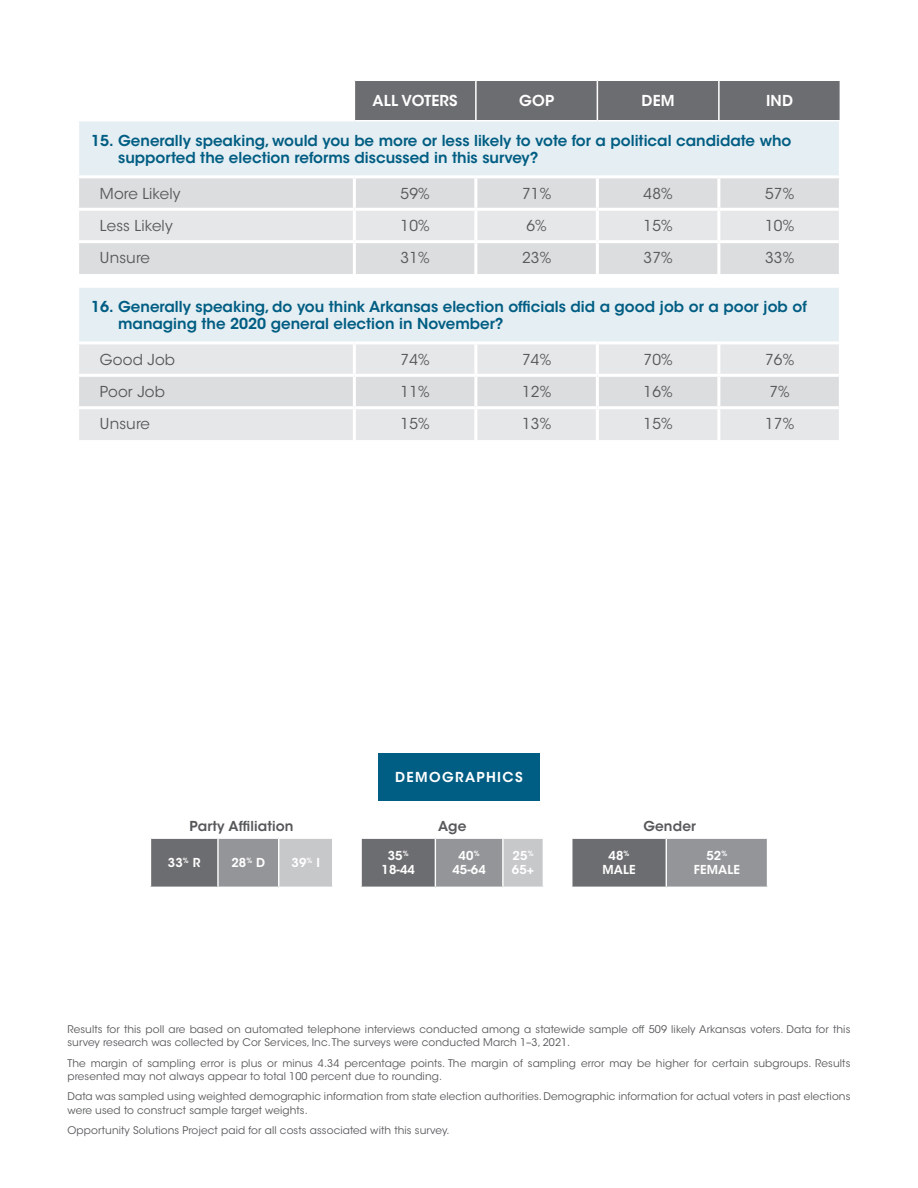
<style>
.page{position:relative;width:918px;height:1188px;background:#fff}
.page>*{position:absolute;margin:0;border:0;box-sizing:border-box;transform-origin:0 0}
.t1{font:600 15px/17.2px "ITC Avant Garde Std";color:#005d83}
.Table_text{font:15px "ITC Avant Garde Std";letter-spacing:.01em;color:#57585a}
.table_text_indented{font:15px "ITC Avant Garde Std";letter-spacing:.01em;color:#57585a}
.header_text{font:600 15px "ITC Avant Garde Std";letter-spacing:.01em;color:#fff}
.table_text_indented-2{font:600 13.65px "ITC Avant Garde Std";letter-spacing:.01em;color:#57585a}
.Question_headline{font:600 13.65px "ITC Avant Garde Std";letter-spacing:.1em;color:#fff}
.table_text_indented-3{font:600 12.3px/14.1px "ITC Avant Garde Std";letter-spacing:.01em;color:#fff;text-align:center}
.Body_Text{font:10.5px/13.5px "ITC Avant Garde Std";letter-spacing:.01em;color:#57585a}
</style>
<div class="page">
<div style="left:355px;top:81px;width:485px;height:39px;background:#6c6d70"></div>
<div style="left:79px;top:122px;width:760px;height:53px;background:#e5eef2"></div>
<div style="left:79px;top:178px;width:760px;height:30px;background:#dcdddf"></div>
<svg style="left:79px;top:211px;width:760px;height:229px;background:#e2e6e8"></svg>
<svg style="left:79px;top:274px;width:760px;height:14px"></svg>
<hr style="left:353px;top:178px;width:3px;height:30px;background:#fff">
<hr style="left:474px;top:178px;width:3px;height:30px;background:#fff">
<hr style="left:596px;top:178px;width:3px;height:30px;background:#fff">
<hr style="left:717px;top:178px;width:3px;height:30px;background:#fff">
<hr style="left:353px;top:211px;width:3px;height:29px;background:#fff">
<hr style="left:474px;top:211px;width:3px;height:29px;background:#fff">
<hr style="left:596px;top:211px;width:3px;height:29px;background:#fff">
<hr style="left:717px;top:211px;width:3px;height:29px;background:#fff">
<hr style="left:353px;top:243px;width:3px;height:31px;background:#fff">
<hr style="left:474px;top:243px;width:3px;height:31px;background:#fff">
<hr style="left:596px;top:243px;width:3px;height:31px;background:#fff">
<hr style="left:717px;top:243px;width:3px;height:31px;background:#fff">
<hr style="left:717px;top:274px;width:3px;height:14px;background:#fff">
<hr style="left:76px;top:341px;width:278px;height:3px;background:#fff">
<hr style="left:354px;top:341px;width:122px;height:3px;background:#fff">
<hr style="left:353px;top:344px;width:3px;height:30px;background:#fff">
<hr style="left:476px;top:341px;width:121px;height:3px;background:#fff">
<hr style="left:474px;top:344px;width:3px;height:30px;background:#fff">
<hr style="left:597px;top:341px;width:122px;height:3px;background:#fff">
<hr style="left:596px;top:344px;width:3px;height:30px;background:#fff">
<hr style="left:719px;top:341px;width:123px;height:3px;background:#fff">
<hr style="left:717px;top:344px;width:3px;height:30px;background:#fff">
<hr style="left:353px;top:377px;width:3px;height:29px;background:#fff">
<hr style="left:474px;top:377px;width:3px;height:29px;background:#fff">
<hr style="left:596px;top:377px;width:3px;height:29px;background:#fff">
<hr style="left:717px;top:377px;width:3px;height:29px;background:#fff">
<hr style="left:353px;top:409px;width:3px;height:31px;background:#fff">
<hr style="left:474px;top:409px;width:3px;height:31px;background:#fff">
<hr style="left:596px;top:409px;width:3px;height:31px;background:#fff">
<hr style="left:717px;top:409px;width:3px;height:31px;background:#fff">
<hr style="left:475px;top:81px;width:2px;height:39px;background:#fff">
<hr style="left:597px;top:81px;width:1px;height:39px;background:#fff">
<hr style="left:718px;top:81px;width:2px;height:39px;background:#fff">
<hr style="left:76px;top:374px;width:278px;height:3px;background:#fff">
<hr style="left:354px;top:374px;width:122px;height:3px;background:#fff">
<hr style="left:476px;top:374px;width:121px;height:3px;background:#fff">
<hr style="left:597px;top:374px;width:122px;height:3px;background:#fff">
<hr style="left:719px;top:374px;width:120px;height:3px;background:#fff">
<hr style="left:76px;top:240px;width:278px;height:3px;background:#fff">
<hr style="left:354px;top:240px;width:122px;height:3px;background:#fff">
<hr style="left:476px;top:240px;width:121px;height:3px;background:#fff">
<hr style="left:597px;top:240px;width:122px;height:3px;background:#fff">
<hr style="left:719px;top:240px;width:120px;height:3px;background:#fff">
<hr style="left:76px;top:406px;width:278px;height:3px;background:#fff">
<hr style="left:354px;top:406px;width:122px;height:3px;background:#fff">
<hr style="left:476px;top:406px;width:121px;height:3px;background:#fff">
<hr style="left:597px;top:406px;width:122px;height:3px;background:#fff">
<hr style="left:719px;top:406px;width:120px;height:3px;background:#fff">
<div style="left:150px;top:838px;width:68px;height:49px;background:#6c6d70"></div>
<div style="left:218px;top:838px;width:61px;height:49px;background:#939598"></div>
<div style="left:279px;top:838px;width:54px;height:49px;background:#c7c8ca"></div>
<hr style="left:279px;top:837px;width:54px;height:2px;background:#fff">
<hr style="left:332px;top:839px;width:1px;height:48px;background:#fff">
<hr style="left:150px;top:837px;width:68px;height:2px;background:#fff">
<hr style="left:150px;top:839px;width:1px;height:48px;background:#fff">
<hr style="left:218px;top:837px;width:61px;height:2px;background:#fff">
<hr style="left:217px;top:839px;width:2px;height:48px;background:#fff">
<hr style="left:278px;top:839px;width:1px;height:48px;background:#fff">
<div style="left:361px;top:838px;width:74px;height:49px;background:#6c6d70"></div>
<div style="left:435px;top:838px;width:68px;height:49px;background:#939598"></div>
<div style="left:503px;top:838px;width:40px;height:49px;background:#c7c8ca"></div>
<hr style="left:503px;top:837px;width:41px;height:2px;background:#fff">
<hr style="left:360px;top:837px;width:75px;height:2px;background:#fff">
<hr style="left:360px;top:839px;width:2px;height:48px;background:#fff">
<hr style="left:435px;top:837px;width:68px;height:2px;background:#fff">
<hr style="left:435px;top:839px;width:1px;height:48px;background:#fff">
<hr style="left:502px;top:839px;width:2px;height:48px;background:#fff">
<div style="left:572px;top:838px;width:94px;height:49px;background:#6c6d70"></div>
<div style="left:666px;top:838px;width:102px;height:49px;background:#939598"></div>
<hr style="left:571px;top:837px;width:95px;height:2px;background:#fff">
<hr style="left:666px;top:837px;width:102px;height:2px;background:#fff">
<hr style="left:666px;top:839px;width:1px;height:48px;background:#fff">
<hr style="left:767px;top:839px;width:1px;height:48px;background:#fff">
<div style="left:378px;top:753px;width:162px;height:48px;background:#005d83"></div>
<p class="header_text" style="left:373px;top:91px;width:86px">ALL VOTERS</p>
<p class="header_text" style="left:519px;top:91px;width:36px">GOP</p>
<p class="header_text" style="left:642px;top:91px;width:35px">DEM</p>
<p class="header_text" style="left:766px;top:91px;width:28px">IND</p>
<p class="t1" style="left:118px;top:132px;width:675px;text-indent:-27px">15. Generally speaking, would you be more or less likely to vote for a political candidate who supported the election reforms discussed in this survey?</p>
<p class="table_text_indented" style="left:100px;top:184px;width:82px">More Likely</p>
<p class="Table_text" style="left:401px;top:184px;width:31px">59%</p>
<p class="Table_text" style="left:522px;top:184px;width:31px">71%</p>
<p class="Table_text" style="left:644px;top:184px;width:31px">48%</p>
<p class="Table_text" style="left:765px;top:184px;width:31px">57%</p>
<p class="table_text_indented" style="left:100px;top:216px;width:74px">Less Likely</p>
<p class="Table_text" style="left:401px;top:216px;width:31px">10%</p>
<p class="Table_text" style="left:526px;top:216px;width:22px">6%</p>
<p class="Table_text" style="left:644px;top:216px;width:31px">15%</p>
<p class="Table_text" style="left:765px;top:216px;width:31px">10%</p>
<p class="table_text_indented" style="left:100px;top:249px;width:51px">Unsure</p>
<p class="Table_text" style="left:401px;top:249px;width:31px">31%</p>
<p class="Table_text" style="left:522px;top:249px;width:31px">23%</p>
<p class="Table_text" style="left:644px;top:249px;width:31px">37%</p>
<p class="Table_text" style="left:765px;top:249px;width:31px">33%</p>
<p class="t1" style="left:118px;top:298px;width:690px;text-indent:-27px">16. Generally speaking, do you think Arkansas election officials did a good job or a poor job of managing the 2020 general election in November?</p>
<p class="table_text_indented" style="left:100px;top:350px;width:77px">Good Job</p>
<p class="Table_text" style="left:401px;top:350px;width:31px">74%</p>
<p class="Table_text" style="left:522px;top:350px;width:31px">74%</p>
<p class="Table_text" style="left:644px;top:350px;width:31px">70%</p>
<p class="Table_text" style="left:765px;top:350px;width:31px">76%</p>
<p class="table_text_indented" style="left:100px;top:383px;width:66px">Poor Job</p>
<p class="Table_text" style="left:401px;top:383px;width:31px">11%</p>
<p class="Table_text" style="left:522px;top:383px;width:31px">12%</p>
<p class="Table_text" style="left:644px;top:383px;width:31px">16%</p>
<p class="Table_text" style="left:769px;top:383px;width:22px">7%</p>
<p class="table_text_indented" style="left:100px;top:415px;width:51px">Unsure</p>
<p class="Table_text" style="left:401px;top:415px;width:31px">15%</p>
<p class="Table_text" style="left:522px;top:415px;width:31px">13%</p>
<p class="Table_text" style="left:644px;top:415px;width:31px">15%</p>
<p class="Table_text" style="left:765px;top:415px;width:31px">17%</p>
<p class="table_text_indented-2" style="left:190px;top:817px;width:106px">Party Affiliation</p>
<p class="table_text_indented-3" style="left:168px;top:856px;width:34px">33<sup>%</sup> R</p>
<p class="table_text_indented-3" style="left:231px;top:856px;width:35px">28<sup>%</sup> D</p>
<p class="table_text_indented-3" style="left:292px;top:856px;width:30px">39<sup>%</sup> I</p>
<p class="Question_headline" style="left:395px;top:769px;width:129px">DEMOGRAPHICS</p>
<p class="table_text_indented-2" style="left:438px;top:817px;width:30px">Age</p>
<p class="table_text_indented-3" style="left:382px;top:849px;width:35px">35<sup>%<br></sup>18-44</p>
<p class="table_text_indented-3" style="left:452px;top:849px;width:35px">40<sup>%<br></sup>45-64</p>
<p class="table_text_indented-3" style="left:512px;top:849px;width:24px;text-align:left">25<sup>%<br></sup>65+</p>
<p class="table_text_indented-2" style="left:643px;top:817px;width:54px">Gender</p>
<p class="table_text_indented-3" style="left:602px;top:849px;width:35px">48<sup>%<br></sup>MALE</p>
<p class="table_text_indented-3" style="left:694px;top:849px;width:47px">52<sup>%<br></sup>FEMALE</p>
<p class="Body_Text" style="left:68px;top:1022px;width:784px">Results for this poll are based on automated telephone interviews conducted among a statewide sample off 509 likely Arkansas voters. Data for this survey research was collected by Cor Services, Inc. The surveys were conducted March 1–3, 2021.</p>
<p class="Body_Text" style="left:68px;top:1056px;width:784px">The margin of sampling error is plus or minus 4.34 percentage points. The margin of sampling error may be higher for certain subgroups. Results presented may not always appear to total 100 percent due to rounding.</p>
<p class="Body_Text" style="left:68px;top:1090px;width:784px">Data was sampled using weighted demographic information from state election authorities. Demographic information for actual voters in past elections were used to construct sample target weights.</p>
<p class="Body_Text" style="left:68px;top:1124px;width:384px">Opportunity Solutions Project paid for all costs associated with this survey.</p>
</div>
